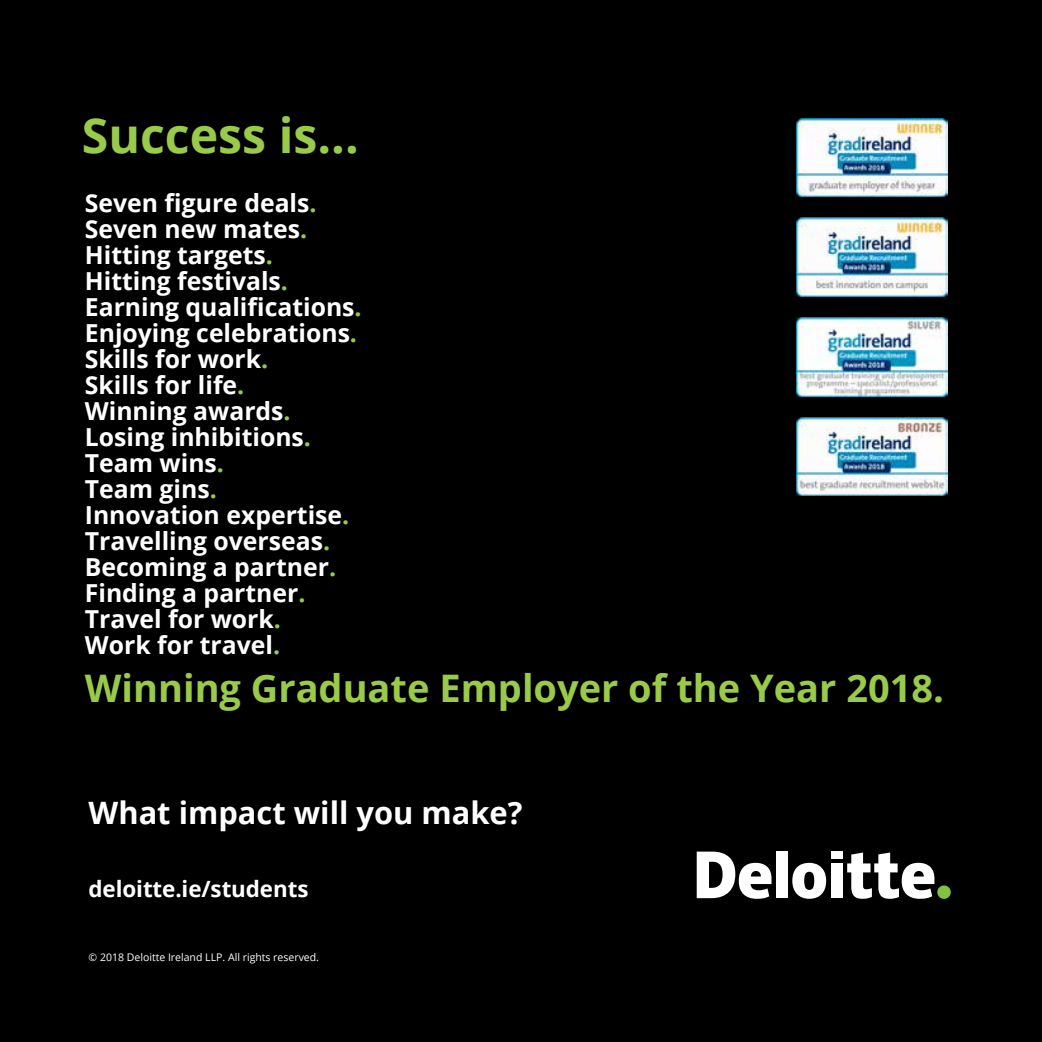
<style>
.page{position:relative;width:1042px;height:1042px;background:#000}
.page>*{position:absolute;margin:0;border:0;box-sizing:border-box;transform-origin:0 0}
.t1{font:700 48.3px "Open Sans";color:#99ca49}
.t2{font:700 37.98px "Open Sans";color:#99ca49}
.t3{font:700 30.8px "Open Sans";color:#fff}
.t4{font:700 24.85px/26.1px "Open Sans";color:#fff}
.t5{font:700 22.4px "Open Sans";letter-spacing:-.005em;color:#fff}
.t6{font:10.5px "Open Sans";color:#fff}
.s1{color:#99ca49}
</style>
<div class="page">
<div style="left:937px;top:885px;width:14px;height:14px;background:#80c342;border-radius:50%"></div>
<div style="left:776px;top:851px;width:12px;height:47px;background:#fff"></div>
<svg style="left:792px;top:863px;width:34px;height:36px"></svg>
<div style="left:831px;top:863px;width:11px;height:35px;background:#fff"></div>
<div style="left:831px;top:851px;width:11px;height:8px;background:#fff"></div>
<svg style="left:847px;top:852px;width:87px;height:47px"></svg>
<svg style="left:697px;top:851px;width:74px;height:48px"></svg>
<img style="left:797px;top:118px;width:150px;height:79px">
<img style="left:797px;top:218px;width:150px;height:78px">
<img style="left:797px;top:317px;width:150px;height:79px">
<img style="left:797px;top:417px;width:150px;height:79px">
<h1 class="t1" style="left:82px;top:101px;width:278px">Success is...</h1>
<p class="t4" style="left:85px;top:189px;width:278px">Seven figure deals<span class="s1">.<br></span>Seven new mates<span class="s1">.<br></span>Hitting targets<span class="s1">.<br></span>Hitting festivals<span class="s1">.<br></span>Earning qualifications<span class="s1">.<br></span>Enjoying celebrations<span class="s1">.<br></span>Skills for work<span class="s1">.<br></span>Skills for life<span class="s1">.<br></span>Winning awards<span class="s1">.<br></span>Losing inhibitions<span class="s1">.<br></span>Team wins<span class="s1">.<br></span>Team gins<span class="s1">.<br></span>Innovation expertise<span class="s1">.<br></span>Travelling overseas<span class="s1">.<br></span>Becoming a partner<span class="s1">.<br></span>Finding a partner<span class="s1">.<br></span>Travel for work<span class="s1">.<br></span>Work for travel<span class="s1">.</span></p>
<h2 class="t2" style="left:85px;top:661px;width:860px">Winning Graduate Employer of the Year 2018.</h2>
<p class="t3" style="left:89px;top:791px;width:435px">What impact will you make?</p>
<p class="t5" style="left:89px;top:872px;width:221px">deloitte.ie/students</p>
<p class="t6" style="left:89px;top:950px;width:232px">© 2018 Deloitte Ireland LLP. All rights reserved.</p>
</div>
